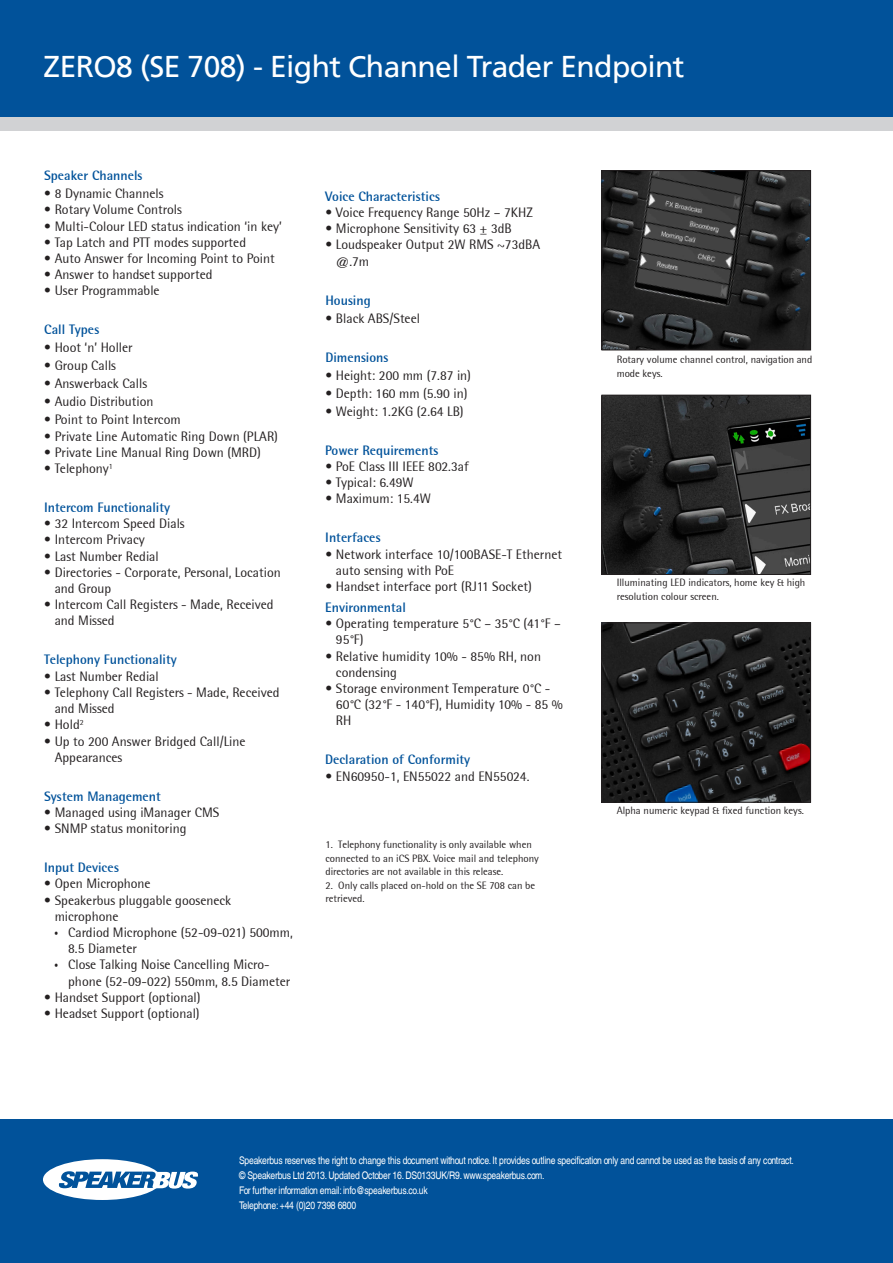
<style>
.page{position:relative;width:893px;height:1263px;background:#fff}
.page>*{position:absolute;margin:0;border:0;box-sizing:border-box;transform-origin:0 0}
.Heading_Top{font:30px "Frutiger LT";letter-spacing:-.02em;color:#fff}
.t1{font:13.5px/16.2px "Rotis Semi Sans";color:#231f20}
.Heading_Specificatio{font:700 13.5px "Rotis Semi Sans";color:#01529a}
.note_comments{font:10.5px/13.5px "Rotis Semi Sans";color:#231f20}
.t2{font:condensed 10.5px "Helvetica Com";letter-spacing:-.02em;color:#fff}
.s1{font-family:"Helvetica Com";font-stretch:condensed;font-size:10.5px}
</style>
<div class="page">
<div style="left:0;top:1119px;width:893px;height:144px;background:#01529a"></div>
<svg style="left:43px;top:1159px;width:155px;height:41px"></svg>
<div style="left:0;top:0;width:893px;height:118px;background:#01529a"></div>
<div style="left:0;top:117px;width:893px;height:13px;background:#d1d2d4"></div>
<img style="left:604px;top:625px;width:205px;height:175px">
<div style="left:602px;top:623px;width:209px;height:179px;border:1px solid #231f20"></div>
<img style="left:604px;top:397px;width:205px;height:176px">
<div style="left:602px;top:395px;width:209px;height:180px;border:1px solid #231f20"></div>
<img style="left:604px;top:172px;width:205px;height:176px">
<div style="left:602px;top:170px;width:209px;height:180px;border:1px solid #231f20"></div>
<p class="Heading_Top" style="left:44px;top:48px;width:642px">ZERO8 (SE 708) - Eight Channel Trader Endpoint</p>
<p class="Heading_Specificatio" style="left:44px;top:167px;width:100px">Speaker Channels</p>
<p class="t1" style="left:44px;top:185px;width:121px">• 8 Dynamic Channels</p>
<p class="t1" style="left:44px;top:202px;width:139px">• Rotary Volume Controls</p>
<p class="t1" style="left:44px;top:218px;width:239px">• Multi-Colour LED status indication ‘in key’</p>
<p class="t1" style="left:44px;top:234px;width:203px">• Tap Latch and PTT modes supported</p>
<p class="t1" style="left:44px;top:250px;width:232px">• Auto Answer for Incoming Point to Point</p>
<p class="t1" style="left:44px;top:266px;width:170px">• Answer to handset supported</p>
<p class="t1" style="left:44px;top:283px;width:117px">• User Programmable</p>
<p class="Heading_Specificatio" style="left:44px;top:322px;width:57px">Call Types</p>
<p class="t1" style="left:44px;top:340px;width:90px">• Hoot ‘n’ Holler</p>
<p class="t1" style="left:44px;top:358px;width:73px">• Group Calls</p>
<p class="t1" style="left:44px;top:376px;width:104px">• Answerback Calls</p>
<p class="t1" style="left:44px;top:394px;width:111px">• Audio Distribution</p>
<p class="t1" style="left:44px;top:412px;width:138px">• Point to Point Intercom</p>
<p class="t1" style="left:44px;top:428px;width:235px">• Private Line Automatic Ring Down (PLAR)</p>
<p class="t1" style="left:44px;top:444px;width:218px">• Private Line Manual Ring Down (MRD)</p>
<p class="t1" style="left:44px;top:460px;width:70px">• Telephony<sup>1</sup></p>
<p class="Heading_Specificatio" style="left:44px;top:499px;width:128px">Intercom Functionality</p>
<p class="t1" style="left:44px;top:515px;width:142px">• 32 Intercom Speed Dials</p>
<p class="t1" style="left:44px;top:532px;width:102px">• Intercom Privacy</p>
<p class="t1" style="left:44px;top:548px;width:116px">• Last Number Redial</p>
<p class="t1" style="left:55px;top:564px;width:228px;text-indent:-10px">• Directories - Corporate, Personal, Location and Group</p>
<p class="t1" style="left:55px;top:596px;width:220px;text-indent:-10px">• Intercom Call Registers - Made, Received and Missed</p>
<p class="Heading_Specificatio" style="left:44px;top:652px;width:134px">Telephony Functionality</p>
<p class="t1" style="left:44px;top:668px;width:116px">• Last Number Redial</p>
<p class="t1" style="left:55px;top:684px;width:226px;text-indent:-10px">• Telephony Call Registers - Made, Received and Missed</p>
<p class="t1" style="left:44px;top:716px;width:41px">• Hold<sup>2</sup></p>
<p class="t1" style="left:55px;top:733px;width:192px;text-indent:-10px">• Up to 200 Answer Bridged Call/Line<br>Appearances</p>
<p class="Heading_Specificatio" style="left:44px;top:788px;width:118px">System Management</p>
<p class="t1" style="left:44px;top:804px;width:177px">• Managed using iManager CMS</p>
<p class="t1" style="left:44px;top:820px;width:144px">• SNMP status monitoring</p>
<p class="Heading_Specificatio" style="left:44px;top:859px;width:77px">Input Devices</p>
<p class="t1" style="left:44px;top:875px;width:108px">• Open Microphone</p>
<p class="t1" style="left:55px;top:892px;width:178px;text-indent:-10px">• Speakerbus pluggable gooseneck microphone</p>
<p class="t1" style="left:68px;top:924px;width:226px;text-indent:-14px"><span class="s1">•</span> Cardiod Microphone (52-09-021) 500mm,<br>8.5 Diameter</p>
<p class="t1" style="left:68px;top:956px;width:224px;text-indent:-14px"><span class="s1">•</span> Close Talking Noise Cancelling Micro&shy;phone (52-09-022) 550mm, 8.5 Diameter</p>
<p class="t1" style="left:44px;top:989px;width:158px">• Handset Support (optional)</p>
<p class="t1" style="left:44px;top:1005px;width:157px">• Headset Support (optional)</p>
<p class="Heading_Specificatio" style="left:325px;top:188px;width:116px">Voice Characteristics</p>
<p class="t1" style="left:325px;top:204px;width:209px">• Voice Frequency Range 50Hz – 7KHZ</p>
<p class="t1" style="left:325px;top:220px;width:188px">• Microphone Sensitivity 63 ± 3dB</p>
<p class="t1" style="left:336px;top:237px;width:206px;text-indent:-10px">• Loudspeaker Output 2W RMS ~73dBA @.7m</p>
<p class="Heading_Specificatio" style="left:325px;top:292px;width:47px">Housing</p>
<p class="t1" style="left:325px;top:310px;width:96px">• Black ABS/Steel</p>
<p class="Heading_Specificatio" style="left:325px;top:349px;width:65px">Dimensions</p>
<p class="t1" style="left:325px;top:367px;width:147px">• Height: 200 mm (7.87 in)</p>
<p class="t1" style="left:325px;top:385px;width:144px">• Depth: 160 mm (5.90 in)</p>
<p class="t1" style="left:325px;top:403px;width:140px">• Weight: 1.2KG (2.64 LB)</p>
<p class="Heading_Specificatio" style="left:325px;top:442px;width:115px">Power Requirements</p>
<p class="t1" style="left:325px;top:458px;width:145px">• PoE Class III IEEE 802.3af</p>
<p class="t1" style="left:325px;top:474px;width:90px">• Typical: 6.49W</p>
<p class="t1" style="left:325px;top:490px;width:107px">• Maximum: 15.4W</p>
<p class="Heading_Specificatio" style="left:325px;top:529px;width:57px">Interfaces</p>
<p class="t1" style="left:336px;top:546px;width:228px;text-indent:-10px">• Network interface 10/100BASE-T Ethernet auto sensing with PoE</p>
<p class="t1" style="left:325px;top:578px;width:208px">• Handset interface port (RJ11 Socket)</p>
<p class="Heading_Specificatio" style="left:325px;top:599px;width:82px">Environmental</p>
<p class="t1" style="left:336px;top:615px;width:226px;text-indent:-10px">• Operating temperature 5°C – 35°C (41°F –<br>95°F)</p>
<p class="t1" style="left:336px;top:648px;width:207px;text-indent:-10px">• Relative humidity 10% - 85% RH, non condensing</p>
<p class="t1" style="left:336px;top:680px;width:228px;text-indent:-10px">• Storage environment Temperature 0°C -<br>60°C (32°F - 140°F), Humidity 10% - 85 %<br>RH</p>
<p class="Heading_Specificatio" style="left:325px;top:751px;width:146px">Declaration of Conformity</p>
<p class="t1" style="left:325px;top:768px;width:206px">• EN60950-1, EN55022 and EN55024.</p>
<p class="note_comments" style="left:325px;top:838px;width:215px">1. Telephony functionality is only available when connected to an iCS PBX. Voice mail and telephony directories are not available in this release.</p>
<p class="note_comments" style="left:325px;top:878px;width:211px">2. Only calls placed on-hold on the SE 708 can be retrieved.</p>
<p class="note_comments" style="left:617px;top:353px;width:197px">Rotary volume channel control, navigation and mode keys.</p>
<p class="note_comments" style="left:617px;top:576px;width:190px">Illuminating LED indicators, home key &amp; high resolution colour screen.</p>
<p class="note_comments" style="left:617px;top:804px;width:189px">Alpha numeric keypad &amp; fixed function keys.</p>
<p class="t2" style="left:239px;top:1154px;width:556px">Speakerbus reserves the right to change this document without notice. It provides outline specification only and cannot be used as the basis of any contract.</p>
<p class="t2" style="left:239px;top:1169px;width:307px">© Speakerbus Ltd 2013. Updated October 16. DS0133UK/R9. www.speakerbus.com.</p>
<p class="t2" style="left:239px;top:1184px;width:190px">For further information email: info@speakerbus.co.uk</p>
<p class="t2" style="left:239px;top:1199px;width:119px">Telephone: +44 (0)20 7398 6800</p>
</div>
